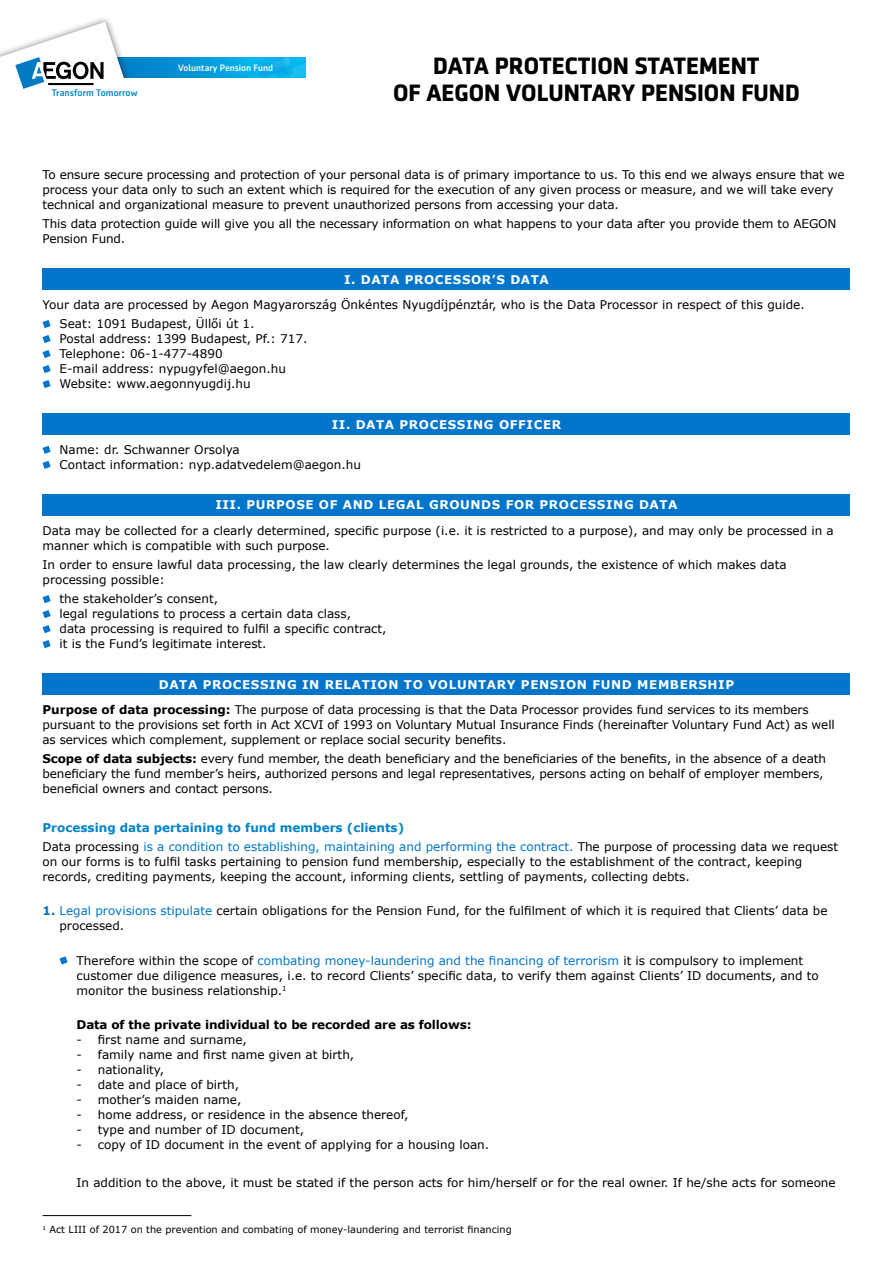
<style>
.page{position:relative;width:893px;height:1263px;background:#fff}
.page>*{position:absolute;margin:0;border:0;box-sizing:border-box;transform-origin:0 0}
.t1{font:700 24px/27px "Sentico Sans DT";color:#000;text-align:center}
.t2{font:12px/15px "Verdana";color:#000}
.t3{font:12px/19.2px "Verdana";color:#0075c9}
.t4{font:700 12px "Verdana";letter-spacing:.05em;color:#fff}
.t5{font:700 12px "Verdana";letter-spacing:-.01em;color:#000}
.t6{font:9.75px "Verdana";color:#000}
.t7{font:500 9.75px "Sentico Sans DT";color:#0083ca}
.t8{font:500 9.45px "Sentico Sans DT";color:#fff}
.s1{font-weight:700;color:#fff}
.s2{font-weight:700}
.s3{font-weight:700;color:#0083ca}
.s4{color:#000}
.s5{font-weight:700;color:#0075c9}
.s6{color:#0075c9}
</style>
<div class="page">
<div style="left:43px;top:268px;width:807px;height:22px;background:#0075c9"></div>
<svg style="left:43px;top:320px;width:8px;height:8px"></svg>
<svg style="left:43px;top:335px;width:8px;height:8px"></svg>
<svg style="left:43px;top:350px;width:8px;height:8px"></svg>
<svg style="left:43px;top:365px;width:8px;height:8px"></svg>
<svg style="left:43px;top:380px;width:8px;height:8px"></svg>
<div style="left:43px;top:413px;width:807px;height:22px;background:#0075c9"></div>
<svg style="left:43px;top:446px;width:8px;height:8px"></svg>
<svg style="left:43px;top:461px;width:8px;height:8px"></svg>
<div style="left:43px;top:494px;width:807px;height:21px;background:#0075c9"></div>
<svg style="left:43px;top:595px;width:8px;height:8px"></svg>
<svg style="left:43px;top:610px;width:8px;height:8px"></svg>
<svg style="left:43px;top:625px;width:8px;height:8px"></svg>
<svg style="left:43px;top:640px;width:8px;height:8px"></svg>
<div style="left:43px;top:673px;width:807px;height:22px;background:#0075c9"></div>
<svg style="left:60px;top:956px;width:8px;height:8px"></svg>
<hr style="left:43px;top:1215px;width:148px;height:1px;background:#000">
<svg style="left:133px;top:57px;width:118px;height:21px;background:#0096d8"></svg>
<svg style="left:251px;top:57px;width:55px;height:21px"></svg>
<div style="left:0;top:17px;width:133px;height:75px;background:#000;opacity:.5"></div>
<div style="left:0;top:79px;width:306px;height:28px;background:#fff"></div>
<svg style="left:0;top:22px;width:126px;height:67px"></svg>
<p class="t7" style="left:52px;top:87px;width:87px">Transform Tomorrow</p>
<p class="t8" style="left:178px;top:63px;width:97px">Voluntary Pension Fund</p>
<h1 class="t1" style="left:393px;top:52px;width:408px">DATA PROTECTION STATEMENT<br>OF AEGON VOLUNTARY PENSION FUND</h1>
<p class="t2" style="left:43px;top:167px;width:804px">To ensure secure processing and protection of your personal data is of primary importance to us. To this end we always ensure that we process your data only to such an extent which is required for the execution of any given process or measure, and we will take every technical and organizational measure to prevent unauthorized persons from accessing your data.</p>
<p class="t2" style="left:43px;top:216px;width:795px">This data protection guide will give you all the necessary information on what happens to your data after you provide them to AEGON<br>Pension Fund.</p>
<p class="t4" style="left:344px;top:271px;width:206px">I. DATA PROCESSOR’S DATA</p>
<p class="t2" style="left:60px;top:295px;width:747px;line-height:19.2px;text-indent:-17px">Your data are processed by Aegon Magyarország Önkéntes Nyugdíjpénztár, who is the Data Processor in respect of this guide.<br>Seat: 1091 Budapest, Üllői út 1.</p>
<p class="t2" style="left:60px;top:331px;width:250px">Postal address: 1399 Budapest, Pf.: 717.<br>Telephone: 06-1-477-4890<br>E-mail address: nypugyfel@aegon.hu Website: www.aegonnyugdij.hu</p>
<p class="t4" style="left:332px;top:416px;width:231px">II. DATA PROCESSING OFFICER</p>
<p class="t2" style="left:60px;top:442px;width:303px">Name: dr. Schwanner Orsolya<br>Contact information: nyp.adatvedelem@aegon.hu</p>
<p class="t4" style="left:215px;top:496px;width:464px">III. PURPOSE OF AND LEGAL GROUNDS FOR PROCESSING DATA</p>
<p class="t2" style="left:43px;top:523px;width:793px">Data may be collected for a clearly determined, specific purpose (i.e. it is restricted to a purpose), and may only be processed in a manner which is compatible with such purpose.</p>
<p class="t2" style="left:43px;top:557px;width:746px">In order to ensure lawful data processing, the law clearly determines the legal grounds, the existence of which makes data processing possible:</p>
<p class="t2" style="left:60px;top:591px;width:329px">the stakeholder’s consent,<br>legal regulations to process a certain data class,<br>data processing is required to fulfil a specific contract, it is the Fund’s legitimate interest.</p>
<p class="t4" style="left:159px;top:676px;width:21px">Data</p>
<p class="t4" style="left:203px;top:676px;width:11px">processing</p>
<p class="t4" style="left:302px;top:676px;width:33px">in relation</p>
<p class="t4" style="left:404px;top:676px;width:11px">to</p>
<p class="t4" style="left:428px;top:676px;width:21px">voluntar</p>
<p class="t4" style="left:507px;top:676px;width:25px">y pension</p>
<p class="t4" style="left:592px;top:676px;width:11px">fund</p>
<p class="t4" style="left:637px;top:676px;width:53px">members</p>
<p class="t2" style="left:43px;top:671px;width:768px;line-height:25.3px;text-indent:665px"><span class="s1">hip<br></span><span class="s2">Purpose of data processing:</span> The purpose of data processing is that the Data Processor provides fund services to its members</p>
<p class="t2" style="left:43px;top:717px;width:794px">pursuant to the provisions set forth in Act XCVI of 1993 on Voluntary Mutual Insurance Finds (hereinafter Voluntary Fund Act) as well as services which complement, supplement or replace social security benefits.</p>
<p class="t2" style="left:42px;top:751px;width:785px"><span class="s2">Scope of data subjects:</span> every fund member, the death beneficiary and the beneficiaries of the benefits, in the absence of a death beneficiary the fund member’s heirs, authorized persons and legal representatives, persons acting on behalf of employer members, beneficial owners and contact persons.</p>
<p class="t3" style="left:42px;top:818px;width:797px"><span class="s3">Processing data pertaining to fund members (clients)<br></span><span class="s4">Data processing</span> is a condition to establishing, maintaining and performing the contract. <span class="s4">The purpose of processing data we request</span></p>
<p class="t2" style="left:42px;top:854px;width:761px">on our forms is to fulfil tasks pertaining to pension fund membership, especially to the establishment of the contract, keeping records, crediting payments, keeping the account, informing clients, settling of payments, collecting debts.</p>
<p class="t2" style="left:59px;top:903px;width:770px;text-indent:-17px"><span class="s5">1.</span> <span class="s6">Legal provisions stipulate</span> certain obligations for the Pension Fund, for the fulfilment of which it is required that Clients’ data be processed.</p>
<p class="t2" style="left:77px;top:952px;width:744px">Therefore within the scope of <span class="s6">combating money-laundering and the financing of terrorism</span> it is compulsory to implement customer due diligence measures, i.e. to record Clients’ specific data, to verify them against Clients’ ID documents, and to monitor the business relationship.<sup>1</sup></p>
<p class="t5" style="left:77px;top:1016px;width:396px">Data of the private individual to be recorded are as follows:</p>
<p class="t2" style="left:77px;top:1032px;width:172px">- first name and surname,</p>
<p class="t2" style="left:77px;top:1047px;width:279px">- family name and first name given at birth,</p>
<p class="t2" style="left:77px;top:1062px;width:89px">- nationality,</p>
<p class="t2" style="left:77px;top:1077px;width:164px">- date and place of birth,</p>
<p class="t2" style="left:77px;top:1092px;width:166px">- mother’s maiden name,</p>
<p class="t2" style="left:77px;top:1107px;width:333px">- home address, or residence in the absence thereof,</p>
<p class="t2" style="left:77px;top:1122px;width:229px">- type and number of ID document,</p>
<p class="t2" style="left:77px;top:1137px;width:414px">- copy of ID document in the event of applying for a housing loan.</p>
<p class="t2" style="left:77px;top:1175px;width:761px">In addition to the above, it must be stated if the person acts for him/herself or for the real owner. If he/she acts for someone</p>
<p class="t6" style="left:43px;top:1223px;width:471px"><sup>1</sup> Act LIII of 2017 on the prevention and combating of money-laundering and terrorist financing</p>
</div>
